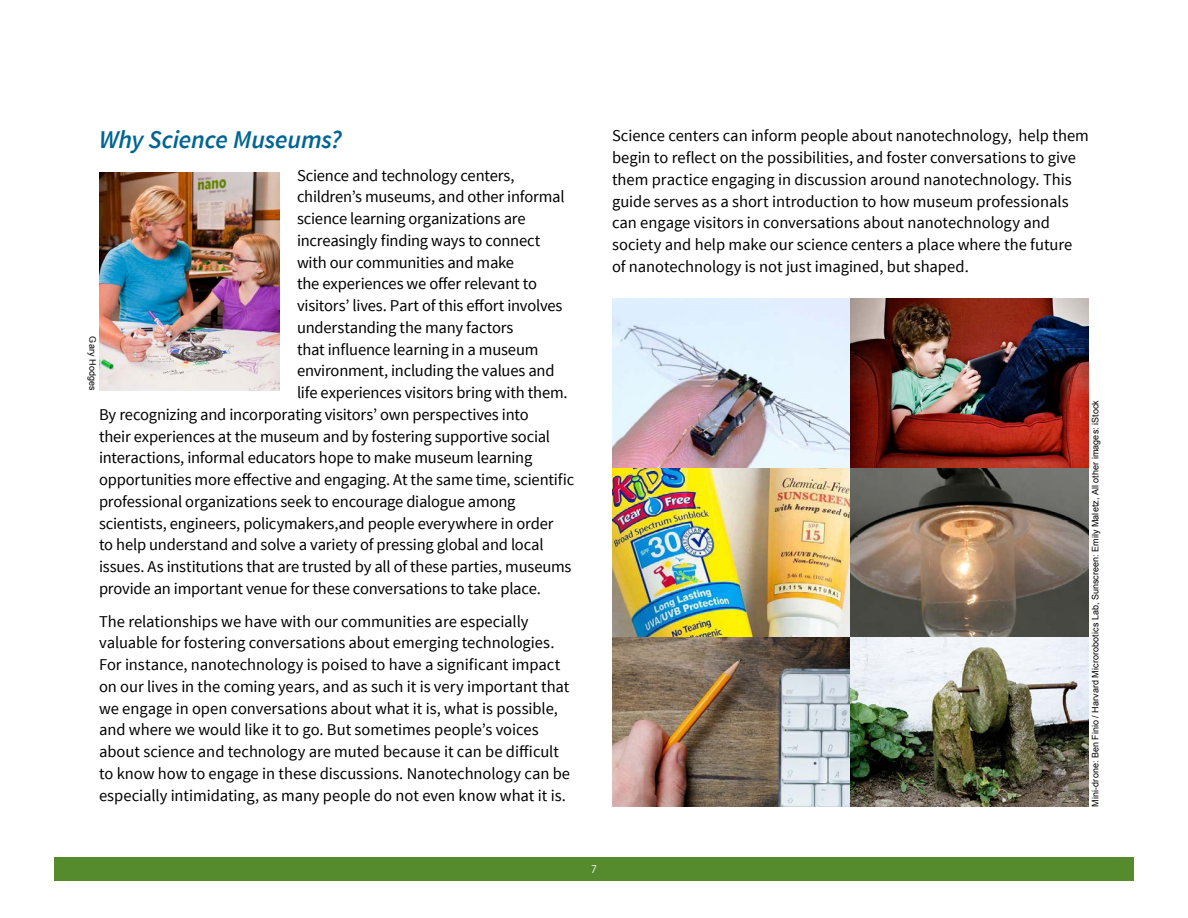
<style>
.page{position:relative;width:1188px;height:918px;background:#fff}
.page>*{position:absolute;margin:0;border:0;box-sizing:border-box;transform-origin:0 0}
.Chapter___Header{font:italic 600 25.5px "Source Sans Pro";letter-spacing:-.005em;color:#006594}
.Chapter___Body{font:16.5px/21.8px "Source Sans Pro";letter-spacing:-.005em;color:#000}
.t1{font:10.5px "Avant Garde";color:#fff}
.resources{font:9px "Arial";letter-spacing:.01em;color:#000}
</style>
<div class="page">
<img style="left:612px;top:298px;width:477px;height:509px">
<img style="left:99px;top:173px;width:180px;height:218px">
<div style="left:54px;top:857px;width:1080px;height:24px;background:#568b2d"></div>
<p class="Chapter___Header" style="left:99px;top:124px;width:244px">Why Science Museums?</p>
<p class="Chapter___Body" style="left:297px;top:165px;width:219px">Science and technology centers,</p>
<p class="Chapter___Body" style="left:297px;top:186px;width:269px">children’s museums, and other informal</p>
<p class="Chapter___Body" style="left:297px;top:208px;width:230px">science learning organizations are</p>
<p class="Chapter___Body" style="left:297px;top:230px;width:245px">increasingly finding ways to connect</p>
<p class="Chapter___Body" style="left:297px;top:252px;width:219px">with our communities and make</p>
<p class="Chapter___Body" style="left:297px;top:273px;width:242px">the experiences we offer relevant to</p>
<p class="Chapter___Body" style="left:297px;top:295px;width:267px">visitors’ lives. Part of this effort involves</p>
<p class="Chapter___Body" style="left:297px;top:317px;width:218px">understanding the many factors</p>
<p class="Chapter___Body" style="left:297px;top:339px;width:243px">that influence learning in a museum</p>
<p class="Chapter___Body" style="left:297px;top:360px;width:259px">environment, including the values and</p>
<p class="Chapter___Body" style="left:297px;top:382px;width:272px">life experiences visitors bring with them.</p>
<p class="Chapter___Body" style="left:99px;top:404px;width:431px">By recognizing and incorporating visitors’ own perspectives into</p>
<p class="Chapter___Body" style="left:99px;top:426px;width:453px">their experiences at the museum and by fostering supportive social</p>
<p class="Chapter___Body" style="left:99px;top:447px;width:435px">interactions, informal educators hope to make museum learning</p>
<p class="Chapter___Body" style="left:99px;top:469px;width:477px">opportunities more effective and engaging. At the same time, scientific</p>
<p class="Chapter___Body" style="left:99px;top:491px;width:418px">professional organizations seek to encourage dialogue among</p>
<p class="Chapter___Body" style="left:99px;top:513px;width:456px">scientists, engineers, policymakers,and people everywhere in order</p>
<p class="Chapter___Body" style="left:99px;top:534px;width:446px">to help understand and solve a variety of pressing global and local</p>
<p class="Chapter___Body" style="left:99px;top:556px;width:474px">issues. As institutions that are trusted by all of these parties, museums</p>
<p class="Chapter___Body" style="left:99px;top:578px;width:443px">provide an important venue for these conversations to take place.</p>
<p class="Chapter___Body" style="left:99px;top:610px;width:473px">The relationships we have with our communities are especially valuable for fostering conversations about emerging technologies.<br>For instance, nanotechnology is poised to have a significant impact on our lives in the coming years, and as such it is very important that we engage in open conversations about what it is, what is possible, and where we would like it to go. But sometimes people’s voices about science and technology are muted because it can be difficult to know how to engage in these discussions. Nanotechnology can be especially intimidating, as many people do not even know what it is.</p>
<p class="resources" style="left:99px;top:336px;width:56px;rotate:90deg">Gary Hodges</p>
<p class="Chapter___Body" style="left:612px;top:125px;width:478px">Science centers can inform people about nanotechnology, help them begin to reflect on the possibilities, and foster conversations to give them practice engaging in discussion around nanotechnology. This guide serves as a short introduction to how museum professionals can engage visitors in conversations about nanotechnology and society and help make our science centers a place where the future of nanotechnology is not just imagined, but shaped.</p>
<p class="resources" style="left:1089px;top:807px;width:408px;rotate:-90deg">Mini-drone: Ben Finio / Harvard Microrobotics Lab, Sunscreen: Emily Maletz, All other images: iStock</p>
<p class="t1" style="left:591px;top:863px;width:7px">7</p>
</div>
